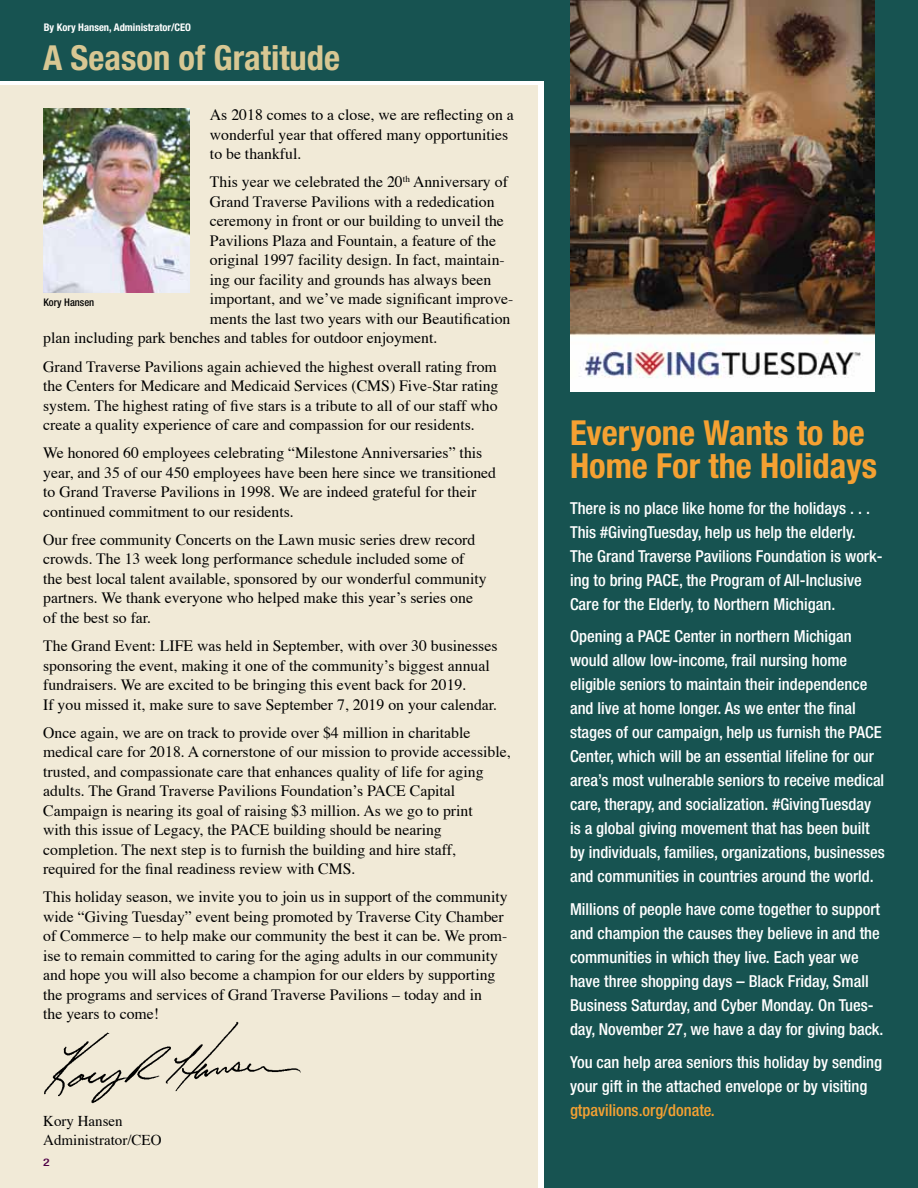
<style>
.page{position:relative;width:918px;height:1188px;background:#fff}
.page>*{position:absolute;margin:0;border:0;box-sizing:border-box;transform-origin:0 0}
.t1{font:700 condensed 34.5px/33px "Helvetica Neue";color:#f5a132}
.t2{font:700 condensed 34.5px "Helvetica Neue";color:#d8c793}
.t3{font:500 condensed 16.5px/24px "Helvetica Neue";color:#fff}
.t4{font:500 condensed 16.5px "Helvetica Neue";color:#f5a132}
.t5{font:15.75px/19.5px "Times";color:#000}
.t6{font:15px/19.5px "Times";color:#000}
.t7{font:700 condensed 10.5px "Helvetica Neue";color:#fff}
.t8{font:500 condensed 10.5px "Helvetica Neue";color:#000}
.t9{font:500 condensed 10.5px "Helvetica Neue";color:#4f0045;scale:1.3 1}
</style>
<div class="page">
<div style="left:0;top:0;width:918px;height:81px;background:#175351"></div>
<div style="left:0;top:85px;width:538px;height:1103px;background:#f1ead7"></div>
<div style="left:544px;top:0;width:374px;height:1188px;background:#175351"></div>
<img style="left:43px;top:108px;width:147px;height:185px">
<img style="left:44px;top:1021px;width:257px;height:83px">
<img style="left:570px;top:0;width:305px;height:392px">
<p class="t7" style="left:44px;top:21px;width:149px">By Kory Hansen, Administrator/CEO</p>
<h1 class="t2" style="left:43px;top:37px;width:298px">A Season of Gratitude</h1>
<p class="t5" style="left:210px;top:106px;width:305px">As 2018 comes to a close, we are reflecting on a wonderful year that offered many opportunities to be thankful.</p>
<p class="t5" style="left:210px;top:173px;width:299px">This year we celebrated the 20<sup>th</sup> Anniversary of</p>
<p class="t5" style="left:210px;top:193px;width:286px">Grand Traverse Pavilions with a rededication</p>
<p class="t5" style="left:210px;top:212px;width:295px">ceremony in front or our building to unveil the</p>
<p class="t5" style="left:210px;top:232px;width:288px">Pavilions Plaza and Fountain, a feature of the</p>
<p class="t5" style="left:210px;top:251px;width:296px">original 1997 facility design. In fact, maintain-</p>
<p class="t5" style="left:210px;top:271px;width:283px">ing our facility and grounds has always been</p>
<p class="t5" style="left:210px;top:290px;width:305px">important, and we’ve made significant improve-</p>
<p class="t5" style="left:210px;top:310px;width:302px">ments the last two years with our Beautification</p>
<p class="t5" style="left:43px;top:329px;width:396px">plan including park benches and tables for outdoor enjoyment.</p>
<p class="t5" style="left:43px;top:358px;width:457px;text-align:justify">Grand Traverse Pavilions again achieved the highest overall rating from the Centers for Medicare and Medicaid Services (CMS) Five-Star rating system. The highest rating of five stars is a tribute to all of our staff who create a quality experience of care and compassion for our residents.</p>
<p class="t5" style="left:43px;top:444px;width:454px">We honored 60 employees celebrating “Milestone Anniversaries” this year, and 35 of our 450 employees have been here since we transitioned to Grand Traverse Pavilions in 1998. We are indeed grateful for their continued commitment to our residents.</p>
<p class="t5" style="left:43px;top:531px;width:445px">Our free community Concerts on the Lawn music series drew record crowds. The 13 week long performance schedule included some of the best local talent available, sponsored by our wonderful community partners. We thank everyone who helped make this year’s series one of the best so far.</p>
<p class="t5" style="left:43px;top:637px;width:456px">The Grand Event: LIFE was held in September, with over 30 businesses sponsoring the event, making it one of the community’s biggest annual fundraisers. We are excited to be bringing this event back for 2019.<br>If you missed it, make sure to save September 7, 2019 on your calendar.</p>
<p class="t5" style="left:43px;top:724px;width:469px">Once again, we are on track to provide over $4 million in charitable medical care for 2018. A cornerstone of our mission to provide accessible, trusted, and compassionate care that enhances quality of life for aging adults. The Grand Traverse Pavilions Foundation’s PACE Capital Campaign is nearing its goal of raising $3 million. As we go to print<br>with this issue of Legacy, the PACE building should be nearing completion. The next step is to furnish the building and hire staff, required for the final readiness review with CMS.</p>
<p class="t5" style="left:43px;top:888px;width:466px">This holiday season, we invite you to join us in support of the community wide “Giving Tuesday” event being promoted by Traverse City Chamber of Commerce – to help make our community the best it can be. We prom&shy;ise to remain committed to caring for the aging adults in our community and hope you will also become a champion for our elders by supporting the programs and services of Grand Traverse Pavilions – today and in<br>the years to come!</p>
<p class="t8" style="left:43px;top:296px;width:52px">Kory Hansen</p>
<p class="t6" style="left:43px;top:1112px;width:120px">Kory Hansen<br>Administrator/CEO</p>
<p class="t9" style="left:43px;top:1156px;width:7px">2</p>
<h1 class="t1" style="left:570px;top:416px;width:308px">Everyone Wants to be<br>Home For the Holidays</h1>
<p class="t3" style="left:570px;top:496px;width:314px">There is no place like home for the holidays . . .<br>This #GivingTuesday, help us help the elderly.<br>The Grand Traverse Pavilions Foundation is work&shy;ing to bring PACE, the Program of All-Inclusive Care for the Elderly, to Northern Michigan.</p>
<p class="t3" style="left:570px;top:624px;width:316px">Opening a PACE Center in northern Michigan would allow low-income, frail nursing home eligible seniors to maintain their independence and live at home longer. As we enter the final stages of our campaign, help us furnish the PACE Center, which will be an essential lifeline for our area’s most vulnerable seniors to receive medical care, therapy, and socialization. #GivingTuesday is a global giving movement that has been built by individuals, families, organizations, businesses and communities in countries around the world.</p>
<p class="t3" style="left:570px;top:897px;width:315px">Millions of people have come together to support and champion the causes they believe in and the communities in which they live. Each year we have three shopping days – Black Friday, Small Business Saturday, and Cyber Monday. On Tues&shy;day, November 27, we have a day for giving back.</p>
<p class="t3" style="left:570px;top:1050px;width:314px">You can help area seniors this holiday by sending your gift in the attached envelope or by visiting</p>
<p class="t4" style="left:570px;top:1100px;width:146px">gtpavilions.org/donate.</p>
</div>
